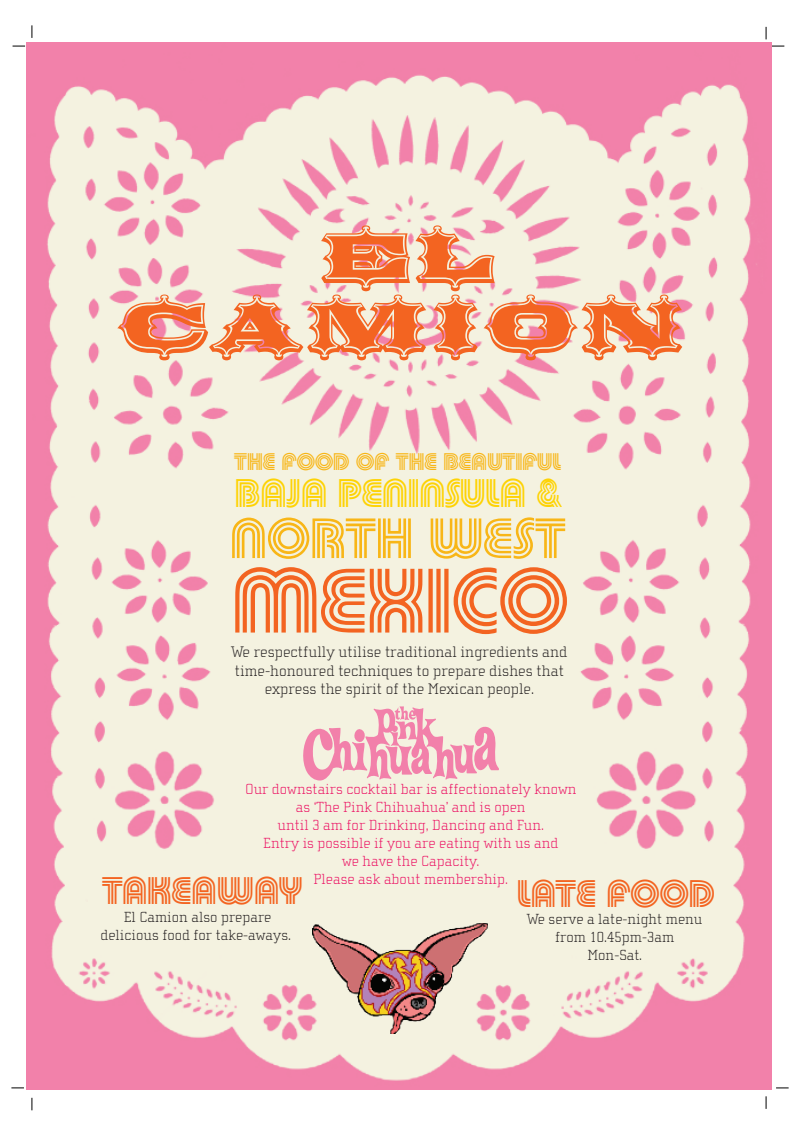
<style>
.page{position:relative;width:798px;height:1134px;background:#fff}
.page>*{position:absolute;margin:0;border:0;box-sizing:border-box;transform-origin:0 0}
.t1{font:95.62px "Pump Com Triline";color:#f36421}
.t2{font:90.75px/69.1px "Broadgauge Ornate W00";color:#f36421;text-align:center}
.t3{font:59.38px "Pump Com Triline";color:#f8b617}
.t4{font:41.5px "Pump Com Triline";color:#fed304}
.t5{font:40px "Pump Com Triline";color:#f36421}
.t6{font:25px "Pump Com Triline";color:#f8b617}
.t7{font:100 15.62px/18.8px "Cholla Slab";color:#231f20;text-align:center}
.t8{font:100 15px/18px "Cholla Slab";color:#ec1163;text-align:center}
.t9{font:100 15px/18px "Cholla Slab";color:#231f20;text-align:center}
</style>
<div class="page">
<svg style="left:765px;top:27px;width:1px;height:12px"></svg>
<svg style="left:771px;top:46px;width:13px;height:1px"></svg>
<svg style="left:32px;top:25px;width:1px;height:13px"></svg>
<svg style="left:13px;top:46px;width:12px;height:1px"></svg>
<svg style="left:11px;top:1088px;width:13px;height:1px"></svg>
<svg style="left:32px;top:1098px;width:1px;height:12px"></svg>
<svg style="left:765px;top:1096px;width:1px;height:13px"></svg>
<svg style="left:776px;top:1088px;width:12px;height:1px"></svg>
<img style="left:27px;top:42px;width:744px;height:1047px">
<img style="left:312px;top:923px;width:175px;height:111px">
<svg style="left:301px;top:706px;width:198px;height:74px;background:#f3c3ca"></svg>
<h2 class="t2" style="left:116px;top:225px;width:570px">EL<br>CAMION</h2>
<h3 class="t6" style="left:234px;top:448px;width:328px">THE FOOD OF THE BEAUTIFUL</h3>
<h3 class="t4" style="left:235px;top:469px;width:328px">BAJA PENINSULA &amp;</h3>
<h3 class="t3" style="left:230px;top:504px;width:336px">NORTH WEST</h3>
<h1 class="t1" style="left:232px;top:546px;width:337px">MEXICO</h1>
<p class="t7" style="left:231px;top:642px;width:337px">We respectfully utilise traditional ingredients and time-honoured techniques to prepare dishes that express the spirit of the Mexican people.</p>
<p class="t8" style="left:245px;top:780px;width:333px">Our downstairs cocktail bar is affectionately known as ‘The Pink Chihuahua’ and is open<br>until 3 am for Drinking, Dancing and Fun.<br>Entry is possible if you are eating with us and<br>we have the Capacity.<br>Please ask about membership.</p>
<p class="t9" style="left:100px;top:908px;width:192px">El Camion also prepare delicious food for take-aways.</p>
<p class="t9" style="left:527px;top:910px;width:177px">We serve a late-night menu from 10.45pm-3am<br>Mon-Sat.</p>
<h3 class="t5" style="left:102px;top:868px;width:201px">TAKEAWAY</h3>
<h3 class="t5" style="left:517px;top:870px;width:199px">LATE FOOD</h3>
</div>
